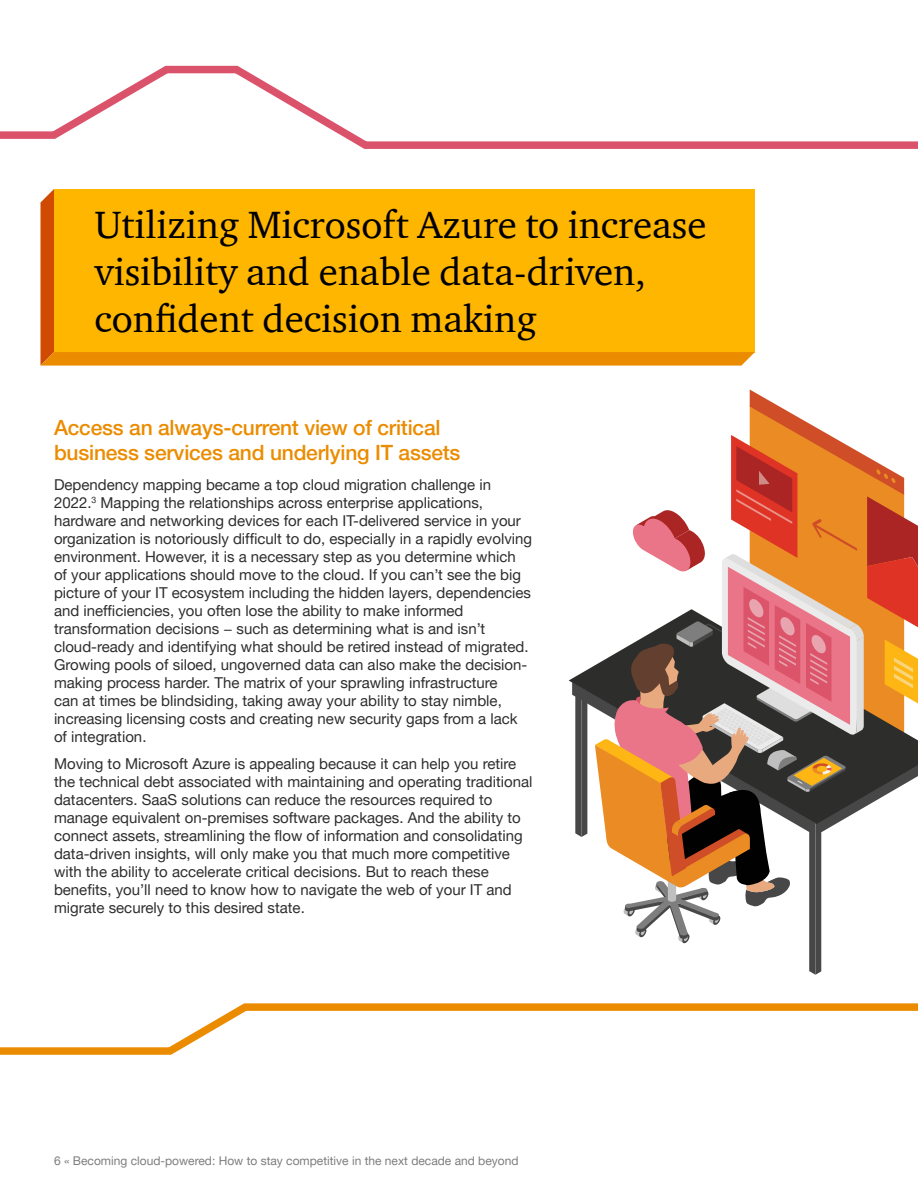
<style>
.page{position:relative;width:918px;height:1188px;background:#fff}
.page>*{position:absolute;margin:0;border:0;box-sizing:border-box;transform-origin:0 0}
.t1{font:39px/46.8px "ITC Charter Com";color:#000}
.t2{font:500 21px/25.2px "Helvetica Neue LT Pro";letter-spacing:-.01em;color:#eb8c00}
.t3{font:15px/18px "Helvetica Neue LT Pro";color:#2d2d2d}
.t4{font:12px "Helvetica Neue LT Pro";color:#7d7d7d}
</style>
<div class="page">
<svg style="left:0;top:65px;width:918px;height:84px"></svg>
<svg style="left:0;top:1003px;width:918px;height:52px"></svg>
<svg style="left:40px;top:189px;width:715px;height:177px;background:#fcb101"></svg>
<svg style="left:569px;top:665px;width:26px;height:159px"></svg>
<svg style="left:595px;top:390px;width:323px;height:585px"></svg>
<h1 class="t1" style="left:94px;top:201px;width:614px">Utilizing Microsoft Azure to increase visibility and enable data-driven, confident decision making</h1>
<h2 class="t2" style="left:54px;top:414px;width:408px">Access an always-current view of critical business services and underlying IT assets</h2>
<p class="t3" style="left:54px;top:476px;width:480px">Dependency mapping became a top cloud migration challenge in 2022.<sup>3</sup> Mapping the relationships across enterprise applications, hardware and networking devices for each IT-delivered service in your organization is notoriously difficult to do, especially in a rapidly evolving environment. However, it is a necessary step as you determine which of your applications should move to the cloud. If you can’t see the big picture of your IT ecosystem including the hidden layers, dependencies and inefficiencies, you often lose the ability to make informed transformation decisions − such as determining what is and isn’t cloud-ready and identifying what should be retired instead of migrated.<br>Growing pools of siloed, ungoverned data can also make the decision&shy;making process harder. The matrix of your sprawling infrastructure<br>can at times be blindsiding, taking away your ability to stay nimble, increasing licensing costs and creating new security gaps from a lack of integration.</p>
<p class="t3" style="left:54px;top:755px;width:480px">Moving to Microsoft Azure is appealing because it can help you retire the technical debt associated with maintaining and operating traditional datacenters. SaaS solutions can reduce the resources required to manage equivalent on-premises software packages. And the ability to connect assets, streamlining the flow of information and consolidating data-driven insights, will only make you that much more competitive with the ability to accelerate critical decisions. But to reach these benefits, you’ll need to know how to navigate the web of your IT and migrate securely to this desired state.</p>
<p class="t4" style="left:54px;top:1154px;width:466px">6 « Becoming cloud-powered: How to stay competitive in the next decade and beyond</p>
</div>
